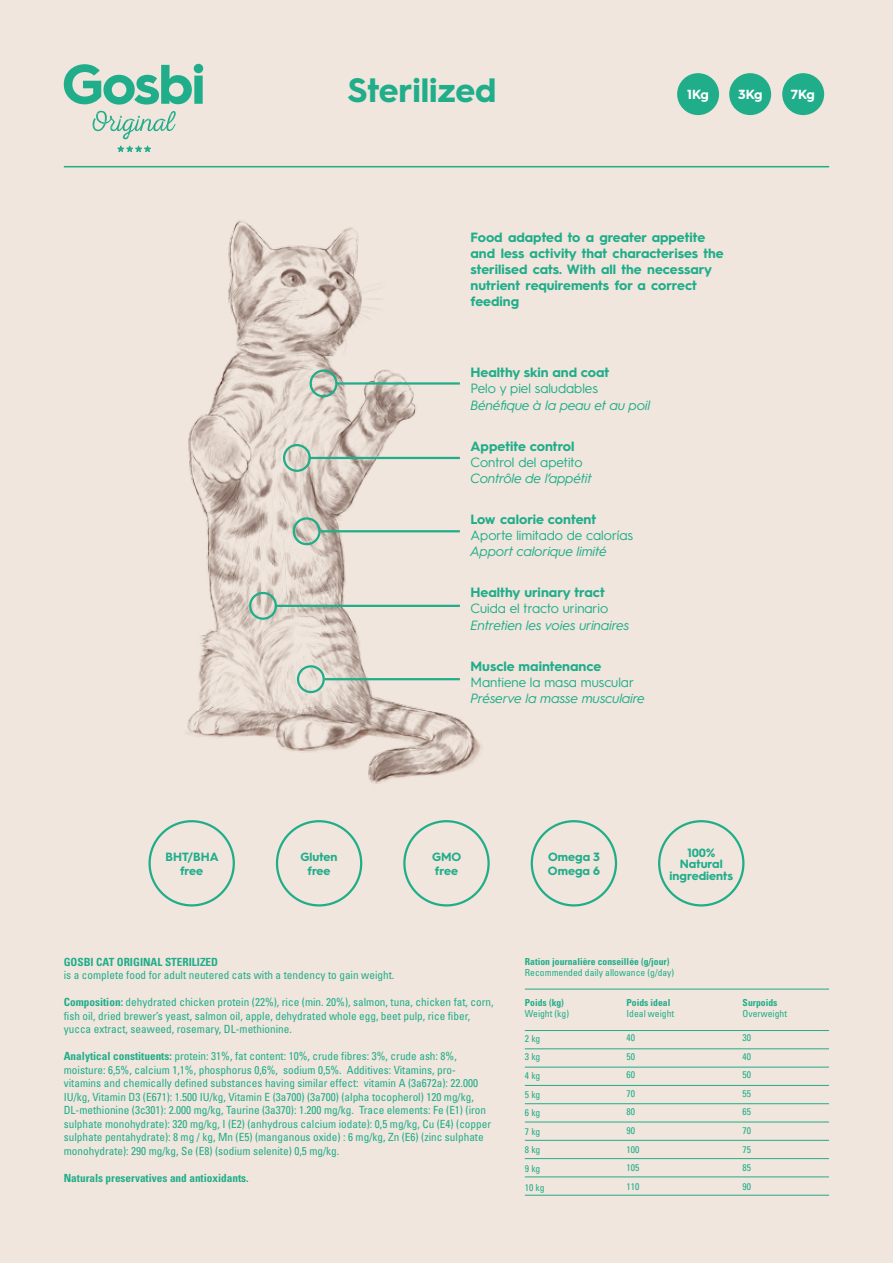
<style>
.page{position:relative;width:893px;height:1263px;background:#f0e6dd}
.page>*{position:absolute;margin:0;border:0;box-sizing:border-box;transform-origin:0 0}
.t1{font:700 33.9px "Hurme Geometric Sans 3";color:#20ad8a}
.t2{font:700 13.5px/16.2px "Hurme Geometric Sans 3";color:#20ad8a}
.t3{font:italic 13.5px "Hurme Geometric Sans 3";color:#20ad8a}
.t4{font:13.5px "Hurme Geometric Sans 3";color:#20ad8a}
.t5{font:700 13.2px "Hurme Geometric Sans 3";letter-spacing:-.025em;color:#fff}
.t6{font:700 12px/13.6px "Hurme Geometric Sans 3";color:#20ad8a;text-align:center}
.t7{font:condensed 11.25px/13.5px "Univers";color:#20ad8a}
.t8{font:700 condensed 11.25px "Univers";color:#20ad8a}
.t9{font:condensed 9.6px/18.6px "Univers";color:#20ad8a}
.t10{font:700 condensed 9.6px "Univers";color:#20ad8a}
.s1{font-weight:700}
</style>
<div class="page">
<svg style="left:64px;top:64px;width:139px;height:41px"></svg>
<svg style="left:117px;top:145px;width:34px;height:7px"></svg>
<svg style="left:93px;top:111px;width:83px;height:28px"></svg>
<hr style="left:64px;top:166px;width:765px;height:1px;background:#20ad8a">
<div style="left:677px;top:73px;width:42px;height:42px;background:#20ad8a;border-radius:50%"></div>
<div style="left:729px;top:73px;width:42px;height:42px;background:#20ad8a;border-radius:50%"></div>
<div style="left:782px;top:73px;width:42px;height:42px;background:#20ad8a;border-radius:50%"></div>
<div style="left:276px;top:820px;width:86px;height:86px;border:2px solid #20ad8a;border-radius:50%"></div>
<div style="left:148px;top:820px;width:87px;height:86px;border:2px solid #20ad8a;border-radius:50%"></div>
<div style="left:403px;top:820px;width:87px;height:86px;border:2px solid #20ad8a;border-radius:50%"></div>
<div style="left:531px;top:820px;width:86px;height:86px;border:2px solid #20ad8a;border-radius:50%"></div>
<div style="left:658px;top:820px;width:86px;height:86px;border:2px solid #20ad8a;border-radius:50%"></div>
<img style="left:186px;top:220px;width:296px;height:564px">
<div style="left:310px;top:369px;width:27px;height:28px;border:2px solid #20ad8a;border-radius:50%"></div>
<hr style="left:337px;top:382px;width:123px;height:3px;background:#20ad8a">
<div style="left:283px;top:444px;width:28px;height:28px;border:2px solid #20ad8a;border-radius:50%"></div>
<hr style="left:310px;top:457px;width:150px;height:2px;background:#20ad8a">
<div style="left:293px;top:517px;width:28px;height:28px;border:2px solid #20ad8a;border-radius:50%"></div>
<hr style="left:321px;top:530px;width:139px;height:2px;background:#20ad8a">
<div style="left:297px;top:665px;width:28px;height:28px;border:2px solid #20ad8a;border-radius:50%"></div>
<hr style="left:325px;top:678px;width:135px;height:2px;background:#20ad8a">
<div style="left:249px;top:592px;width:28px;height:28px;border:2px solid #20ad8a;border-radius:50%"></div>
<hr style="left:277px;top:605px;width:183px;height:2px;background:#20ad8a">
<hr style="left:525px;top:989px;width:304px;height:1px;background:#20ad8a">
<hr style="left:525px;top:1030px;width:304px;height:1px;background:#20ad8a">
<hr style="left:525px;top:1067px;width:304px;height:1px;background:#20ad8a">
<hr style="left:525px;top:1103px;width:304px;height:1px;background:#20ad8a">
<hr style="left:525px;top:1048px;width:304px;height:1px;background:#20ad8a">
<hr style="left:525px;top:1085px;width:304px;height:1px;background:#20ad8a">
<hr style="left:525px;top:1122px;width:304px;height:1px;background:#20ad8a">
<hr style="left:525px;top:1158px;width:304px;height:1px;background:#20ad8a">
<hr style="left:525px;top:1140px;width:304px;height:1px;background:#20ad8a">
<hr style="left:525px;top:1195px;width:304px;height:1px;background:#20ad8a">
<hr style="left:525px;top:1176px;width:304px;height:1px;background:#20ad8a">
<h1 class="t1" style="left:348px;top:66px;width:150px">Sterilized</h1>
<p class="t5" style="left:687px;top:85px;width:23px">1Kg</p>
<p class="t5" style="left:738px;top:85px;width:26px">3Kg</p>
<p class="t5" style="left:791px;top:85px;width:25px">7Kg</p>
<p class="t2" style="left:471px;top:228px;width:255px">Food adapted to a greater appetite and less activity that characterises the sterilised cats. With all the necessary nutrient requirements for a correct feeding</p>
<p class="t2" style="left:471px;top:363px;width:140px">Healthy skin and coat</p>
<p class="t4" style="left:471px;top:379px;width:129px">Pelo y piel saludables</p>
<p class="t3" style="left:471px;top:395px;width:181px">Bénéfique à la peau et au poil</p>
<p class="t2" style="left:471px;top:437px;width:105px">Appetite control</p>
<p class="t4" style="left:471px;top:452px;width:113px">Control del apetito</p>
<p class="t3" style="left:471px;top:469px;width:123px">Contrôle de l’appétit</p>
<p class="t2" style="left:471px;top:510px;width:127px">Low calorie content</p>
<p class="t4" style="left:471px;top:526px;width:164px">Aporte limitado de calorías</p>
<p class="t3" style="left:471px;top:542px;width:138px">Apport calorique limité</p>
<p class="t2" style="left:471px;top:584px;width:136px">Healthy urinary tract</p>
<p class="t4" style="left:471px;top:599px;width:139px">Cuida el tracto urinario</p>
<p class="t3" style="left:471px;top:615px;width:160px">Entretien les voies urinaires</p>
<p class="t2" style="left:471px;top:657px;width:132px">Muscle maintenance</p>
<p class="t4" style="left:471px;top:672px;width:165px">Mantiene la masa muscular</p>
<p class="t3" style="left:471px;top:689px;width:176px">Préserve la masse musculaire</p>
<p class="t6" style="left:166px;top:849px;width:55px">BHT/BHA free</p>
<p class="t6" style="left:432px;top:849px;width:31px;text-align:left">GMO free</p>
<p class="t6" style="left:548px;top:849px;width:54px;text-align:left">Omega 3<br>Omega 6</p>
<p class="t6" style="left:670px;top:846px;width:65px;line-height:11.2px">100%<br>Natural ingredients</p>
<p class="t6" style="left:301px;top:849px;width:38px">Gluten free</p>
<p class="t8" style="left:64px;top:955px;width:156px">GOSBI CAT ORIGINAL STERILIZED</p>
<p class="t7" style="left:64px;top:968px;width:332px">is a complete food for adult neutered cats with a tendency to gain weight.</p>
<p class="t7" style="left:64px;top:995px;width:431px"><span class="s1">Composition:</span> dehydrated chicken protein (22%), rice (min. 20%), salmon, tuna, chicken fat, corn, fish oil, dried brewer’s yeast, salmon oil, apple, dehydrated whole egg, beet pulp, rice fiber, yucca extract, seaweed, rosemary, DL-methionine.</p>
<p class="t7" style="left:64px;top:1049px;width:429px"><span class="s1">Analytical constituents:</span> protein: 31%, fat content: 10%, crude fibres: 3%, crude ash: 8%, moisture: 6,5%, calcium 1,1%, phosphorus 0,6%, sodium 0,5%. Additives: Vitamins, pro&shy;vitamins and chemically defined substances having similar effect: vitamin A (3a672a): 22.000<br>IU/kg, Vitamin D3 (E671): 1.500 IU/kg, Vitamin E (3a700) (3a700) (alpha tocopherol) 120 mg/kg, DL-methionine (3c301): 2.000 mg/kg, Taurine (3a370): 1.200 mg/kg. Trace elements: Fe (E1) (iron sulphate monohydrate): 320 mg/kg, I (E2) (anhydrous calcium iodate): 0,5 mg/kg, Cu (E4) (copper sulphate pentahydrate): 8 mg / kg, Mn (E5) (manganous oxide) : 6 mg/kg, Zn (E6) (zinc sulphate monohydrate): 290 mg/kg, Se (E8) (sodium selenite) 0,5 mg/kg.</p>
<p class="t8" style="left:64px;top:1171px;width:186px">Naturals preservatives and antioxidants.</p>
<p class="t10" style="left:525px;top:955px;width:146px">Ration journalière conseillée (g/jour)</p>
<p class="t9" style="left:525px;top:963px;width:151px">Recommended daily allowance (g/day)</p>
<p class="t10" style="left:525px;top:997px;width:41px">Poids (kg)</p>
<p class="t9" style="left:525px;top:1005px;width:46px">Weight (kg)</p>
<p class="t10" style="left:626px;top:997px;width:45px">Poids ideal</p>
<p class="t9" style="left:626px;top:1005px;width:49px">Ideal weight</p>
<p class="t10" style="left:743px;top:997px;width:36px">Surpoids</p>
<p class="t9" style="left:743px;top:1005px;width:46px">Overweight</p>
<p class="t9" style="left:525px;top:1029px;width:21px">2 kg<br>3 kg<br>4 kg<br>5 kg<br>6 kg<br>7 kg<br>8 kg<br>9 kg<br>10 kg</p>
<p class="t9" style="left:626px;top:1028px;width:14px">40<br>50<br>60<br>70<br>80<br>90<br>100<br>105<br>110</p>
<p class="t9" style="left:743px;top:1028px;width:10px;text-align:justify">30<br>40<br>50<br>55<br>65<br>70<br>75<br>85<br>90</p>
</div>
